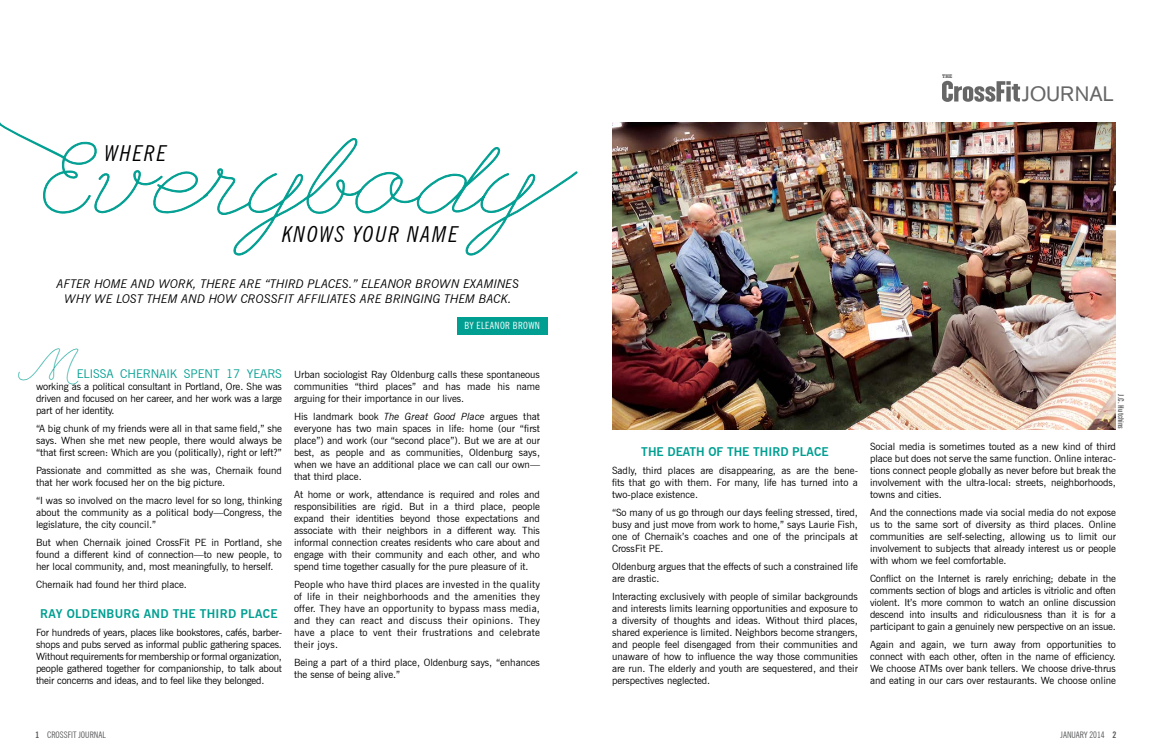
<style>
.page{position:relative;width:1152px;height:756px;background:#fff}
.page>*{position:absolute;margin:0;border:0;box-sizing:border-box;transform-origin:0 0}
.t1{font:32px "League Script Thin League Script";color:#009f92}
.t2{font:italic condensed 22px "News Gothic BT";letter-spacing:.08em;color:#000}
.t3{font:20.7px "Akzidenz Grotesk BE";color:#414042}
.t4{font:italic 12px/14.4px "News Gothic BT";color:#000;text-align:center}
.t5{font:700 12px "News Gothic BT";letter-spacing:.02em;color:#009f92}
.t6{font:12px "News Gothic BT";color:#009f92}
.t7{font:700 12px "News Gothic BT";color:#009f92}
.t8{font:10px/12px "News Gothic BT";color:#000;text-align:justify}
.t9{font:condensed 10px "News Gothic BT";letter-spacing:.04em;color:#fff}
.t10{font:condensed 9px "News Gothic BT";color:#58595b}
.t11{font:700 extra-condensed 8px "News Gothic BT";letter-spacing:.02em;color:#58595b}
.t12{font:700 5.1px "Boton";color:#414042}
.s1{font-style:italic}
.s2{font-weight:700}
</style>
<div class="page">
<div style="left:457px;top:317px;width:91px;height:18px;background:#009f92"></div>
<svg style="left:942px;top:81px;width:78px;height:21px"></svg>
<img style="left:612px;top:122px;width:504px;height:308px">
<svg style="left:0;top:122px;width:578px;height:134px"></svg>
<h2 class="t2" style="left:105px;top:140px;width:63px">WHERE</h2>
<h2 class="t2" style="left:282px;top:221px;width:178px">KNOWS YOUR NAME</h2>
<p class="t4" style="left:57px;top:277px;width:464px">AFTER HOME AND WORK, THERE ARE “THIRD PLACES.” ELEANOR BROWN EXAMINES<br>WHY WE LOST THEM AND HOW CROSSFIT AFFILIATES ARE BRINGING THEM BACK.</p>
<p class="t9" style="left:465px;top:319px;width:77px">BY ELEANOR BROWN</p>
<h1 class="t1" style="left:36px;top:348px;width:62px">M</h1>
<p class="t6" style="left:77px;top:366px;width:207px">ELISSA CHERNAIK SPENT 17 YEARS</p>
<p class="t8" style="left:36px;top:380px;width:248px">working as a political consultant in Portland, Ore. She was driven and focused on her career, and her work was a large part of her identity.</p>
<p class="t8" style="left:36px;top:422px;width:248px">“A big chunk of my friends were all in that same field,” she says. When she met new people, there would always be “that first screen: Which are you (politically), right or left?”</p>
<p class="t8" style="left:36px;top:464px;width:247px">Passionate and committed as she was, Chernaik found that her work focused her on the big picture.</p>
<p class="t8" style="left:36px;top:494px;width:248px">“I was so involved on the macro level for so long, thinking about the community as a political body—Congress, the legislature, the city council.”</p>
<p class="t8" style="left:36px;top:536px;width:248px">But when Chernaik joined CrossFit PE in Portland, she found a different kind of connection—to new people, to her local community, and, most meaningfully, to herself.</p>
<p class="t8" style="left:36px;top:578px;width:152px">Chernaik had found her third place.</p>
<p class="t5" style="left:40px;top:606px;width:239px">RAY OLDENBURG AND THE THIRD PLACE</p>
<p class="t8" style="left:36px;top:626px;width:248px">For hundreds of years, places like bookstores, cafés, barber&shy;shops and pubs served as informal public gathering spaces.<br>Without requirements for membership or formal organization, people gathered together for companionship, to talk about their concerns and ideas, and to feel like they belonged.</p>
<p class="t8" style="left:294px;top:368px;width:248px">Urban sociologist Ray Oldenburg calls these spontaneous communities “third places” and has made his name arguing for their importance in our lives.</p>
<p class="t8" style="left:294px;top:410px;width:248px">His landmark book <span class="s1">The Great Good Place</span> argues that everyone has two main spaces in life: home (our “first place”) and work (our “second place”). But we are at our best, as people and as communities, Oldenburg says, when we have an additional place we can call our own— that third place.</p>
<p class="t8" style="left:294px;top:488px;width:248px">At home or work, attendance is required and roles and responsibilities are rigid. But in a third place, people expand their identities beyond those expectations and associate with their neighbors in a different way. This informal connection creates residents who care about and engage with their community and each other, and who spend time together casually for the pure pleasure of it.</p>
<p class="t8" style="left:294px;top:578px;width:248px">People who have third places are invested in the quality of life in their neighborhoods and the amenities they offer. They have an opportunity to bypass mass media, and they can react and discuss their opinions. They have a place to vent their frustrations and celebrate their joys.</p>
<p class="t8" style="left:294px;top:656px;width:248px">Being a part of a third place, Oldenburg says, “enhances the sense of being alive.”</p>
<p class="t12" style="left:942px;top:73px;width:12px">THE</p>
<h3 class="t3" style="left:1022px;top:82px;width:93px">JOURNAL</h3>
<p class="t7" style="left:641px;top:444px;width:189px">THE DEATH OF THE THIRD PLACE</p>
<p class="t8" style="left:612px;top:464px;width:247px">Sadly, third places are disappearing, as are the bene&shy;fits that go with them. For many, life has turned into a two-place existence.</p>
<p class="t8" style="left:612px;top:506px;width:248px">“So many of us go through our days feeling stressed, tired, busy and just move from work to home,” says Laurie Fish, one of Chernaik’s coaches and one of the principals at CrossFit PE.</p>
<p class="t8" style="left:612px;top:560px;width:248px">Oldenburg argues that the effects of such a constrained life are drastic.</p>
<p class="t8" style="left:612px;top:590px;width:248px">Interacting exclusively with people of similar backgrounds and interests limits learning opportunities and exposure to a diversity of thoughts and ideas. Without third places, shared experience is limited. Neighbors become strangers, and people feel disengaged from their communities and unaware of how to influence the way those communities are run. The elderly and youth are sequestered, and their perspectives neglected.</p>
<p class="t11" style="left:1126px;top:394px;width:36px;rotate:90deg">J.C. Hutchins</p>
<p class="t8" style="left:870px;top:440px;width:248px">Social media is sometimes touted as a new kind of third place but does not serve the same function. Online interac&shy;tions connect people globally as never before but break the involvement with the ultra-local: streets, neighborhoods, towns and cities.</p>
<p class="t8" style="left:870px;top:506px;width:247px">And the connections made via social media do not expose us to the same sort of diversity as third places. Online communities are self-selecting, allowing us to limit our involvement to subjects that already interest us or people with whom we feel comfortable.</p>
<p class="t8" style="left:870px;top:572px;width:247px">Conflict on the Internet is rarely enriching; debate in the comments section of blogs and articles is vitriolic and often violent. It’s more common to watch an online discussion descend into insults and ridiculousness than it is for a participant to gain a genuinely new perspective on an issue.</p>
<p class="t8" style="left:870px;top:638px;width:248px">Again and again, we turn away from opportunities to connect with each other, often in the name of efficiency.<br>We choose ATMs over bank tellers. We choose drive-thrus and eating in our cars over restaurants. We choose online</p>
<p class="t10" style="left:36px;top:729px;width:72px"><span class="s2">1</span> CROSSFIT JOURNAL</p>
<p class="t10" style="left:1061px;top:729px;width:57px">JANUARY 2014 <span class="s2">2</span></p>
</div>
